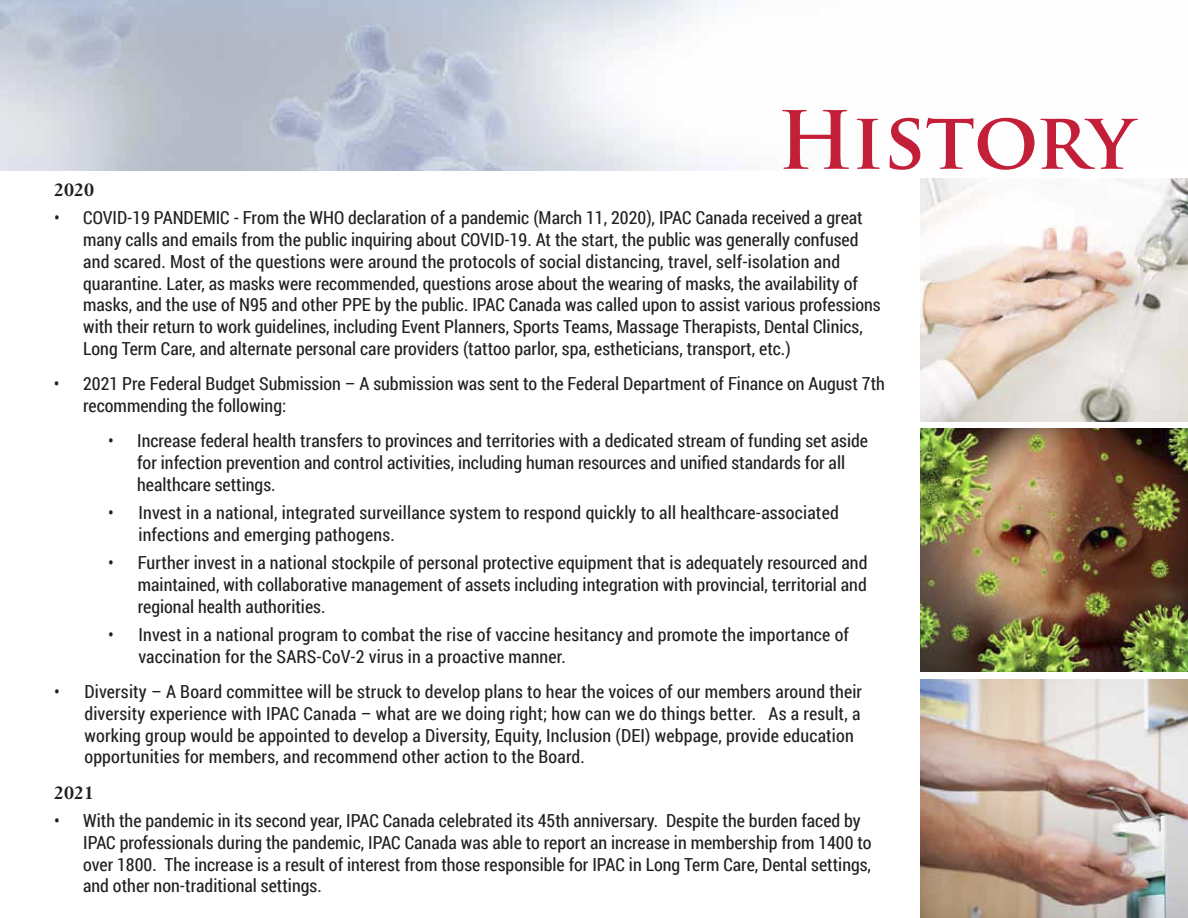
<style>
.page{position:relative;width:1188px;height:918px;background:#fff}
.page>*{position:absolute;margin:0;border:0;box-sizing:border-box;transform-origin:0 0}
.t1{font:700 78px "Trajan Pro";letter-spacing:-.015em;color:#c31f39}
.t2{font:18px/21.8px "Roboto Condensed";color:#231f20}
.t3{font:700 18px "Janson Text LT Std";color:#231f20}
</style>
<div class="page">
<img style="left:920px;top:178px;width:268px;height:243px">
<img style="left:920px;top:428px;width:268px;height:243px">
<img style="left:921px;top:679px;width:267px;height:239px">
<h1 class="t1" style="left:777px;top:92px;width:358px">History</h1>
<p class="t3" style="left:54px;top:178px;width:42px">2020</p>
<p class="t2" style="left:83px;top:206px;width:799px;text-indent:-29px">• COVID-19 PANDEMIC - From the WHO declaration of a pandemic (March 11, 2020), IPAC Canada received a great many calls and emails from the public inquiring about COVID-19. At the start, the public was generally confused and scared. Most of the questions were around the protocols of social distancing, travel, self-isolation and quarantine. Later, as masks were recommended, questions arose about the wearing of masks, the availability of masks, and the use of N95 and other PPE by the public. IPAC Canada was called upon to assist various professions with their return to work guidelines, including Event Planners, Sports Teams, Massage Therapists, Dental Clinics, Long Term Care, and alternate personal care providers (tattoo parlor, spa, estheticians, transport, etc.)</p>
<p class="t2" style="left:83px;top:372px;width:803px;text-indent:-29px">• 2021 Pre Federal Budget Submission – A submission was sent to the Federal Department of Finance on August 7th recommending the following:</p>
<p class="t2" style="left:137px;top:429px;width:732px;text-indent:-29px">• Increase federal health transfers to provinces and territories with a dedicated stream of funding set aside for infection prevention and control activities, including human resources and unified standards for all healthcare settings.</p>
<p class="t2" style="left:138px;top:501px;width:702px;text-indent:-30px">• Invest in a national, integrated surveillance system to respond quickly to all healthcare-associated infections and emerging pathogens.</p>
<p class="t2" style="left:138px;top:551px;width:731px;text-align:justify;text-indent:-30px">• Further invest in a national stockpile of personal protective equipment that is adequately resourced and maintained, with collaborative management of assets including integration with provincial, territorial and regional health authorities.</p>
<p class="t2" style="left:138px;top:623px;width:712px;text-indent:-30px">• Invest in a national program to combat the rise of vaccine hesitancy and promote the importance of vaccination for the SARS-CoV-2 virus in a proactive manner.</p>
<p class="t2" style="left:84px;top:680px;width:779px;text-indent:-30px">• Diversity – A Board committee will be struck to develop plans to hear the voices of our members around their diversity experience with IPAC Canada – what are we doing right; how can we do things better. As a result, a working group would be appointed to develop a Diversity, Equity, Inclusion (DEI) webpage, provide education opportunities for members, and recommend other action to the Board.</p>
<p class="t3" style="left:54px;top:781px;width:42px">2021</p>
<p class="t2" style="left:83px;top:809px;width:790px;text-indent:-29px">• With the pandemic in its second year, IPAC Canada celebrated its 45th anniversary. Despite the burden faced by IPAC professionals during the pandemic, IPAC Canada was able to report an increase in membership from 1400 to over 1800. The increase is a result of interest from those responsible for IPAC in Long Term Care, Dental settings, and other non-traditional settings.</p>
</div>
